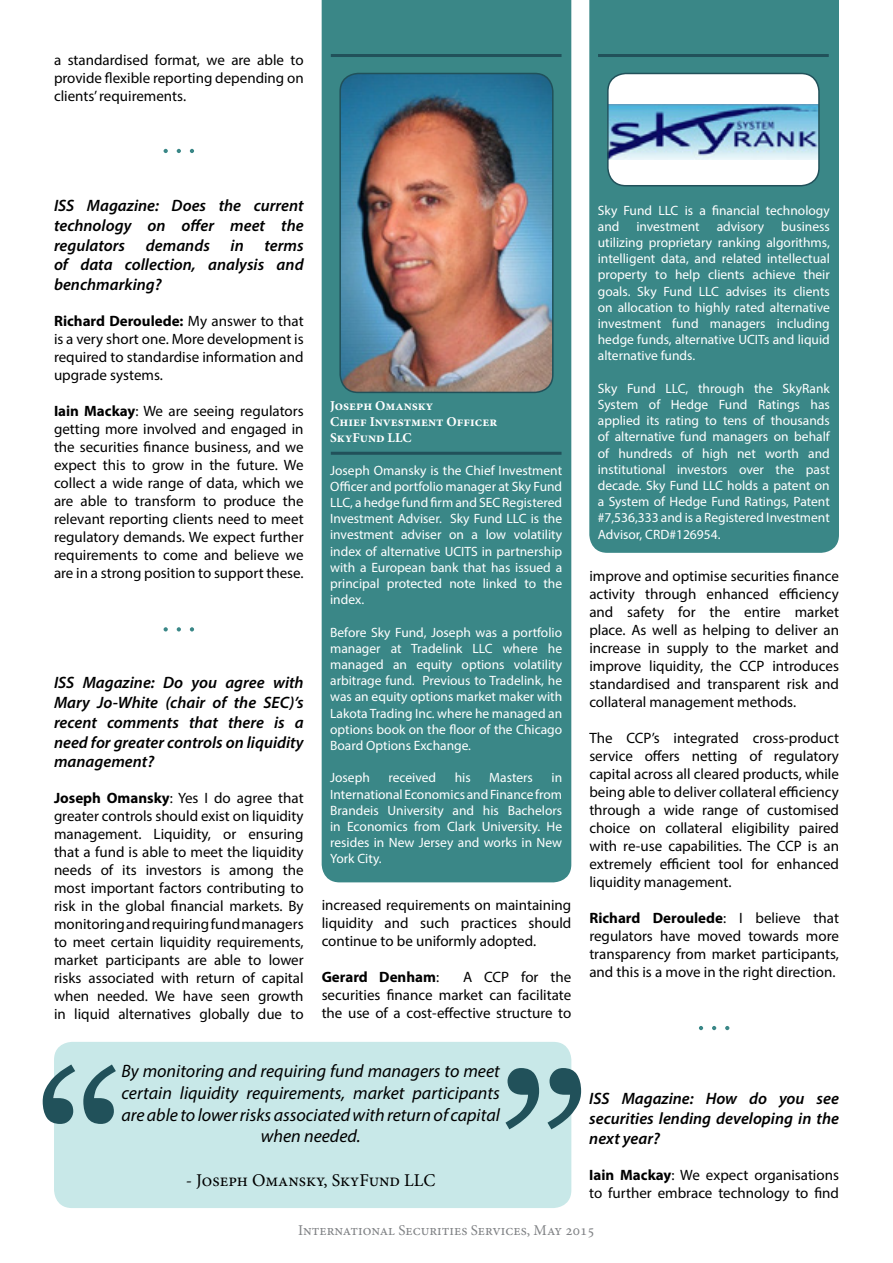
<style>
.page{position:relative;width:893px;height:1263px;background:#fff}
.page>*{position:absolute;margin:0;border:0;box-sizing:border-box;transform-origin:0 0}
.t1{font:232.5px "Georgia";color:#21515a}
.t2{font:225px "Georgia";color:#21515a}
.t3{font:italic 18px/21.6px "Myriad Pro";color:#000;text-align:center}
.t4{font:18px "Minion Pro";color:#000}
.t5{font:italic 600 16.5px/19.8px "Myriad Pro";color:#000;text-align:justify}
.t6{font:15px/18px "Myriad Pro";color:#000;text-align:justify}
.t7{font:15px "Minion Pro";color:#808285}
.t8{font:700 15px "Myriad Pro";color:#000}
.t9{font:13.5px/16.2px "Myriad Pro";color:#fff;text-align:justify}
.t10{font:700 13.5px/16.2px "Minion Pro";color:#fff}
.s1{font-weight:700}
.s2{font-weight:400}
</style>
<div class="page">
<div style="left:322px;top:0;width:249px;height:882px;background:#3a8787"></div>
<img style="left:340px;top:73px;width:213px;height:319px">
<div style="left:339px;top:73px;width:215px;height:320px;border:2px solid #21515a;border-radius:18px"></div>
<hr style="left:331px;top:452px;width:230px;height:3px;background:#21515a">
<hr style="left:331px;top:54px;width:230px;height:3px;background:#21515a">
<svg style="left:164px;top:149px;width:4px;height:4px"></svg>
<svg style="left:190px;top:149px;width:4px;height:4px"></svg>
<svg style="left:177px;top:149px;width:4px;height:4px"></svg>
<div style="left:589px;top:0;width:250px;height:553px;background:#3a8787"></div>
<div style="left:608px;top:73px;width:211px;height:113px;background:#fff;border-radius:18px"></div>
<img style="left:610px;top:104px;width:207px;height:55px">
<div style="left:607px;top:73px;width:213px;height:113px;border:2px solid #21515a;border-radius:18px"></div>
<hr style="left:598px;top:54px;width:231px;height:3px;background:#21515a">
<svg style="left:699px;top:1026px;width:4px;height:4px"></svg>
<svg style="left:725px;top:1026px;width:4px;height:4px"></svg>
<svg style="left:712px;top:1026px;width:4px;height:4px"></svg>
<div style="left:54px;top:1042px;width:517px;height:166px;background:#c8e8e8;border-radius:18px"></div>
<svg style="left:164px;top:627px;width:4px;height:4px"></svg>
<svg style="left:190px;top:627px;width:4px;height:4px"></svg>
<svg style="left:177px;top:627px;width:4px;height:4px"></svg>
<p class="t6" style="left:54px;top:51px;width:251px">a standardised format, we are able to provide flexible reporting depending on clients’ requirements.</p>
<p class="t5" style="left:54px;top:195px;width:251px">ISS Magazine: Does the current technology on offer meet the regulators</p>
<p class="t5" style="left:146px;top:235px;width:65px">demands</p>
<p class="t5" style="left:231px;top:235px;width:15px">in</p>
<p class="t5" style="left:54px;top:235px;width:251px;text-indent:211px">terms of data collection, analysis and benchmarking?</p>
<p class="t6" style="left:54px;top:312px;width:251px"><span class="s1">Richard Deroulede:</span> My answer to that is a very short one. More development is required to standardise information and upgrade systems.</p>
<p class="t6" style="left:54px;top:402px;width:251px"><span class="s1">Iain Mackay</span>: We are seeing regulators getting more involved and engaged in the securities finance business, and we expect this to grow in the future. We collect a wide range of data, which we are able to transform to produce the relevant reporting clients need to meet regulatory demands. We expect further requirements to come and believe we are in a strong position to support these.</p>
<p class="t5" style="left:54px;top:672px;width:251px">ISS Magazine: Do you agree with Mary Jo-White (chair of the SEC)’s recent comments that there is a need for greater controls on liquidity management?</p>
<p class="t6" style="left:54px;top:789px;width:251px"><span class="s1">Joseph Omansky</span>: Yes I do agree that greater controls should exist on liquidity management. Liquidity, or ensuring that a fund is able to meet the liquidity needs of its investors is among the most important factors contributing to risk in the global financial markets. By monitoring and requiring fund managers to meet certain liquidity requirements, market participants are able to lower risks associated with return of capital when needed. We have seen growth in liquid alternatives globally due to</p>
<p class="t10" style="left:330px;top:397px;width:169px">Joseph Omansky<br>Chief Investment Officer<br>SkyFund LLC</p>
<p class="t9" style="left:330px;top:462px;width:234px">Joseph Omansky is the Chief Investment Officer and portfolio manager at Sky Fund LLC, a hedge fund firm and SEC Registered Investment Adviser. Sky Fund LLC is the investment adviser on a low volatility index of alternative UCITS in partnership with a European bank that has issued a principal protected note linked to the index.</p>
<p class="t9" style="left:330px;top:624px;width:234px">Before Sky Fund, Joseph was a portfolio manager at Tradelink LLC where he managed an equity options volatility arbitrage fund. Previous to Tradelink, he was an equity options market maker with Lakota Trading Inc. where he managed an options book on the floor of the Chicago Board Options Exchange.</p>
<p class="t9" style="left:330px;top:770px;width:41px">Joseph</p>
<p class="t9" style="left:388px;top:770px;width:49px">received</p>
<p class="t9" style="left:455px;top:770px;width:17px">his</p>
<p class="t9" style="left:489px;top:770px;width:45px">Masters</p>
<p class="t9" style="left:330px;top:770px;width:234px;text-indent:221px">in International Economics and Finance from Brandeis University and his Bachelors in Economics from Clark University. He resides in New Jersey and works in New York City.</p>
<p class="t6" style="left:322px;top:895px;width:251px">increased requirements on maintaining liquidity and such practices should continue to be uniformly adopted.</p>
<p class="t8" style="left:322px;top:967px;width:119px">Gerard Denham<span class="s2">:</span></p>
<p class="t6" style="left:322px;top:967px;width:251px;text-indent:141px">A CCP for the securities finance market can facilitate the use of a cost-effective structure to</p>
<p class="t9" style="left:598px;top:202px;width:233px">Sky Fund LLC is a financial technology and</p>
<p class="t9" style="left:598px;top:218px;width:234px;text-indent:183px">business utilizing proprietary ranking algorithms, intelligent data, and related intellectual property to help clients achieve their goals. Sky Fund LLC advises its clients on allocation to highly rated alternative investment fund managers including hedge funds, alternative UCITs and liquid alternative funds.</p>
<p class="t9" style="left:598px;top:380px;width:234px">Sky Fund LLC, through the SkyRank System of Hedge Fund Ratings has applied its rating to tens of thousands of alternative fund managers on behalf of hundreds of high net worth and institutional investors over the past decade. Sky Fund LLC holds a patent on a System of Hedge Fund Ratings, Patent #7,536,333 and is a Registered Investment Advisor, CRD#126954.</p>
<p class="t9" style="left:636px;top:218px;width:65px">investment</p>
<p class="t9" style="left:717px;top:218px;width:49px">advisory</p>
<p class="t6" style="left:589px;top:566px;width:251px">improve and optimise securities finance activity through enhanced efficiency and safety for the entire market place. As well as helping to deliver an increase in supply to the market and improve liquidity, the CCP introduces standardised and transparent risk and collateral management methods.</p>
<p class="t6" style="left:589px;top:728px;width:251px">The CCP’s integrated cross-product service offers netting of regulatory capital across all cleared products, while being able to deliver collateral efficiency through a wide range of customised choice on collateral eligibility paired with re-use capabilities. The CCP is an extremely efficient tool for enhanced liquidity management.</p>
<p class="t6" style="left:589px;top:908px;width:251px"><span class="s1">Richard Deroulede</span>: I believe that regulators have moved towards more transparency from market participants, and this is a move in the right direction.</p>
<p class="t3" style="left:121px;top:1060px;width:380px">By monitoring and requiring fund managers to meet certain liquidity requirements, market participants are able to lower risks associated with return of capital when needed.</p>
<p class="t4" style="left:186px;top:1168px;width:251px">- Joseph Omansky, SkyFund LLC</p>
<h2 class="t2" style="left:34px;top:1018px;width:94px">“</h2>
<h1 class="t1" style="left:495px;top:1021px;width:97px">”</h1>
<p class="t5" style="left:589px;top:1088px;width:251px">ISS Magazine: How do you see securities lending developing in the next year?</p>
<p class="t6" style="left:589px;top:1166px;width:251px"><span class="s1">Iain Mackay</span>: We expect organisations to further embrace technology to find</p>
<p class="t7" style="left:298px;top:1220px;width:298px">International Securities Services, May 2015</p>
</div>
